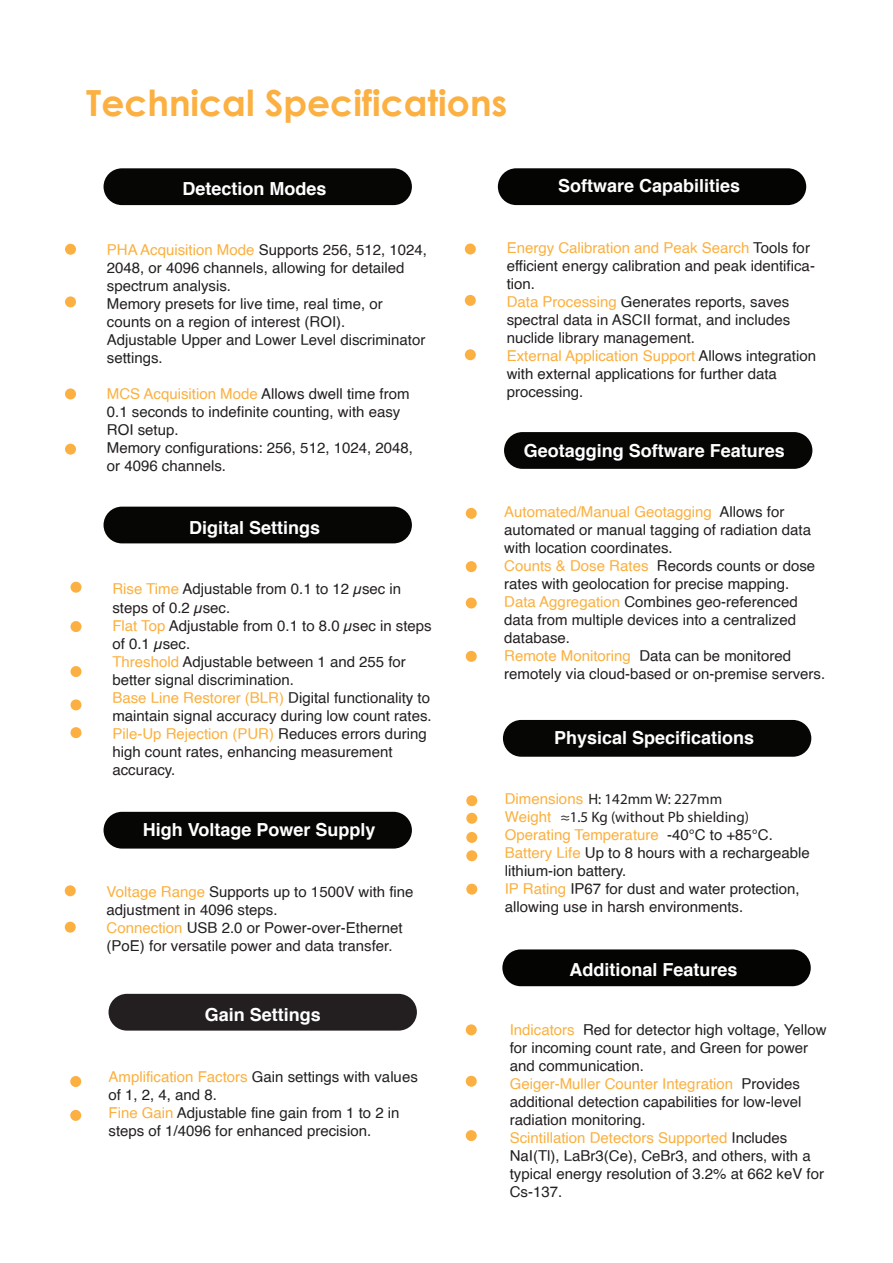
<style>
.page{position:relative;width:893px;height:1263px;background:#fff}
.page>*{position:absolute;margin:0;border:0;box-sizing:border-box;transform-origin:0 0}
.t1{font:700 36px "Century Gothic";color:#fbb041}
.t2{font:700 18px "Helvetica";color:#fff}
.t3{font:15px/18px "Helvetica";color:#231f20}
.t4{font:15px/18px "Myriad Pro";color:#231f20;text-align:center}
.s1{color:#fbb03f}
</style>
<div class="page">
<div style="left:104px;top:168px;width:308px;height:37px;background:#060705;border-radius:18px"></div>
<div style="left:104px;top:507px;width:308px;height:36px;background:#060705;border-radius:18px"></div>
<div style="left:104px;top:812px;width:308px;height:36px;background:#060705;border-radius:18px"></div>
<div style="left:65px;top:244px;width:11px;height:11px;background:#fbb041;border-radius:50%"></div>
<div style="left:65px;top:296px;width:11px;height:11px;background:#fbb041;border-radius:50%"></div>
<div style="left:65px;top:388px;width:11px;height:11px;background:#fbb041;border-radius:50%"></div>
<div style="left:65px;top:444px;width:11px;height:11px;background:#fbb041;border-radius:50%"></div>
<div style="left:71px;top:582px;width:10px;height:11px;background:#fbb041;border-radius:50%"></div>
<div style="left:71px;top:621px;width:10px;height:11px;background:#fbb041;border-radius:50%"></div>
<div style="left:71px;top:666px;width:10px;height:11px;background:#fbb041;border-radius:50%"></div>
<div style="left:71px;top:699px;width:10px;height:11px;background:#fbb041;border-radius:50%"></div>
<div style="left:71px;top:727px;width:10px;height:11px;background:#fbb041;border-radius:50%"></div>
<div style="left:65px;top:885px;width:11px;height:11px;background:#fbb041;border-radius:50%"></div>
<div style="left:65px;top:922px;width:11px;height:11px;background:#fbb041;border-radius:50%"></div>
<div style="left:498px;top:168px;width:308px;height:37px;background:#040503;border-radius:18px"></div>
<div style="left:465px;top:244px;width:11px;height:10px;background:#fbb041;border-radius:50%"></div>
<div style="left:465px;top:295px;width:11px;height:11px;background:#fbb041;border-radius:50%"></div>
<div style="left:465px;top:349px;width:11px;height:11px;background:#fbb041;border-radius:50%"></div>
<div style="left:109px;top:994px;width:308px;height:36px;background:#231f20;border-radius:18px"></div>
<div style="left:70px;top:1076px;width:11px;height:11px;background:#fbb041;border-radius:50%"></div>
<div style="left:70px;top:1110px;width:11px;height:11px;background:#fbb041;border-radius:50%"></div>
<div style="left:502px;top:949px;width:309px;height:37px;background:#040503;border-radius:18px"></div>
<div style="left:466px;top:1024px;width:11px;height:11px;background:#fbb041;border-radius:50%"></div>
<div style="left:466px;top:1076px;width:11px;height:11px;background:#fbb041;border-radius:50%"></div>
<div style="left:466px;top:1130px;width:11px;height:11px;background:#fbb041;border-radius:50%"></div>
<div style="left:503px;top:720px;width:308px;height:37px;background:#060705;border-radius:18px"></div>
<div style="left:466px;top:795px;width:11px;height:11px;background:#fbb041;border-radius:50%"></div>
<div style="left:466px;top:813px;width:11px;height:11px;background:#fbb041;border-radius:50%"></div>
<div style="left:466px;top:832px;width:11px;height:11px;background:#fbb041;border-radius:50%"></div>
<div style="left:466px;top:850px;width:11px;height:11px;background:#fbb041;border-radius:50%"></div>
<div style="left:466px;top:884px;width:11px;height:11px;background:#fbb041;border-radius:50%"></div>
<div style="left:504px;top:432px;width:308px;height:37px;background:#060705;border-radius:18px"></div>
<div style="left:466px;top:561px;width:11px;height:11px;background:#fbb041;border-radius:50%"></div>
<div style="left:466px;top:597px;width:11px;height:11px;background:#fbb041;border-radius:50%"></div>
<div style="left:466px;top:651px;width:11px;height:11px;background:#fbb041;border-radius:50%"></div>
<div style="left:466px;top:508px;width:11px;height:11px;background:#fbb041;border-radius:50%"></div>
<h1 class="t1" style="left:86px;top:75px;width:423px">Technical Specifications</h1>
<p class="t2" style="left:182px;top:174px;width:146px">Detection Modes</p>
<p class="t2" style="left:558px;top:171px;width:184px">Software Capabilities</p>
<p class="t3" style="left:107px;top:241px;width:322px"><span class="s1">PHA Acquisition Mode</span> Supports 256, 512, 1024, 2048, or 4096 channels, allowing for detailed spectrum analysis.<br>Memory presets for live time, real time, or counts on a region of interest (ROI).<br>Adjustable Upper and Lower Level discriminator settings.</p>
<p class="t3" style="left:107px;top:385px;width:307px"><span class="s1">MCS Acquisition Mode</span> Allows dwell time from<br>0.1 seconds to indefinite counting, with easy<br>ROI setup.<br>Memory configurations: 256, 512, 1024, 2048, or 4096 channels.</p>
<p class="t2" style="left:189px;top:513px;width:133px">Digital Settings</p>
<p class="t3" style="left:112px;top:581px;width:321px"><span class="s1">Rise Time</span> Adjustable from 0.1 to 12 µsec in steps of 0.2 µsec.<br><span class="s1">Flat Top</span> Adjustable from 0.1 to 8.0 µsec in steps of 0.1 µsec.<br><span class="s1">Threshold</span> Adjustable between 1 and 255 for better signal discrimination.<br><span class="s1">Base Line Restorer (BLR)</span> Digital functionality to maintain signal accuracy during low count rates.<br><span class="s1">Pile-Up Rejection (PUR)</span> Reduces errors during high count rates, enhancing measurement accuracy.</p>
<p class="t2" style="left:143px;top:815px;width:234px">High Voltage Power Supply</p>
<p class="t3" style="left:107px;top:884px;width:308px"><span class="s1">Voltage Range</span> Supports up to 1500V with fine adjustment in 4096 steps.<br><span class="s1">Connection</span> USB 2.0 or Power-over-Ethernet (PoE) for versatile power and data transfer.</p>
<p class="t2" style="left:205px;top:1000px;width:118px">Gain Settings</p>
<p class="t3" style="left:109px;top:1068px;width:311px"><span class="s1">Amplification Factors</span> Gain settings with values of 1, 2, 4, and 8.<br><span class="s1">Fine Gain</span> Adjustable fine gain from 1 to 2 in steps of 1/4096 for enhanced precision.</p>
<p class="t3" style="left:507px;top:239px;width:311px"><span class="s1">Energy Calibration and Peak Search</span> Tools for efficient energy calibration and peak identifica&shy;tion.<br><span class="s1">Data Processing</span> Generates reports, saves spectral data in ASCII format, and includes nuclide library management.<br><span class="s1">External Application Support</span> Allows integration with external applications for further data processing.</p>
<p class="t2" style="left:524px;top:436px;width:263px">Geotagging Software Features</p>
<p class="t3" style="left:504px;top:504px;width:322px"><span class="s1">Automated/Manual Geotagging</span> Allows for automated or manual tagging of radiation data with location coordinates.<br><span class="s1">Counts &amp; Dose Rates</span> Records counts or dose rates with geolocation for precise mapping.<br><span class="s1">Data Aggregation</span> Combines geo-referenced data from multiple devices into a centralized database.<br><span class="s1">Remote Monitoring</span> Data can be monitored remotely via cloud-based or on-premise servers.</p>
<p class="t2" style="left:554px;top:723px;width:202px">Physical Specifications</p>
<p class="t3" style="left:505px;top:790px;width:307px"><span class="s1">Dimensions</span> eight 142 mm, Width 227 mm <span class="s1">Weight:</span> Approx 1 kg<br><span class="s1">Operating Temperature</span> -40°C to +85°C.<br><span class="s1">Battery Life</span> Up to 8 hours with a rechargeable lithium-ion battery.<br><span class="s1">IP Rating</span> IP67 for dust and water protection, allowing use in harsh environments.</p>
<p class="t4" style="left:561px;top:789px;width:190px">H: 142mm W: 227mm<br>≈1.5 Kg (without Pb shielding)</p>
<p class="t2" style="left:570px;top:955px;width:170px">Additional Features</p>
<p class="t3" style="left:510px;top:1021px;width:318px"><span class="s1">Indicators</span> Red for detector high voltage, Yellow for incoming count rate, and Green for power and communication.<br><span class="s1">Geiger-Muller Counter Integration</span> Provides additional detection capabilities for low-level radiation monitoring.<br><span class="s1">Scintillation Detectors Supported</span> Includes NaI(Tl), LaBr3(Ce), CeBr3, and others, with a typical energy resolution of 3.2% at 662 keV for Cs-137.</p>
</div>
